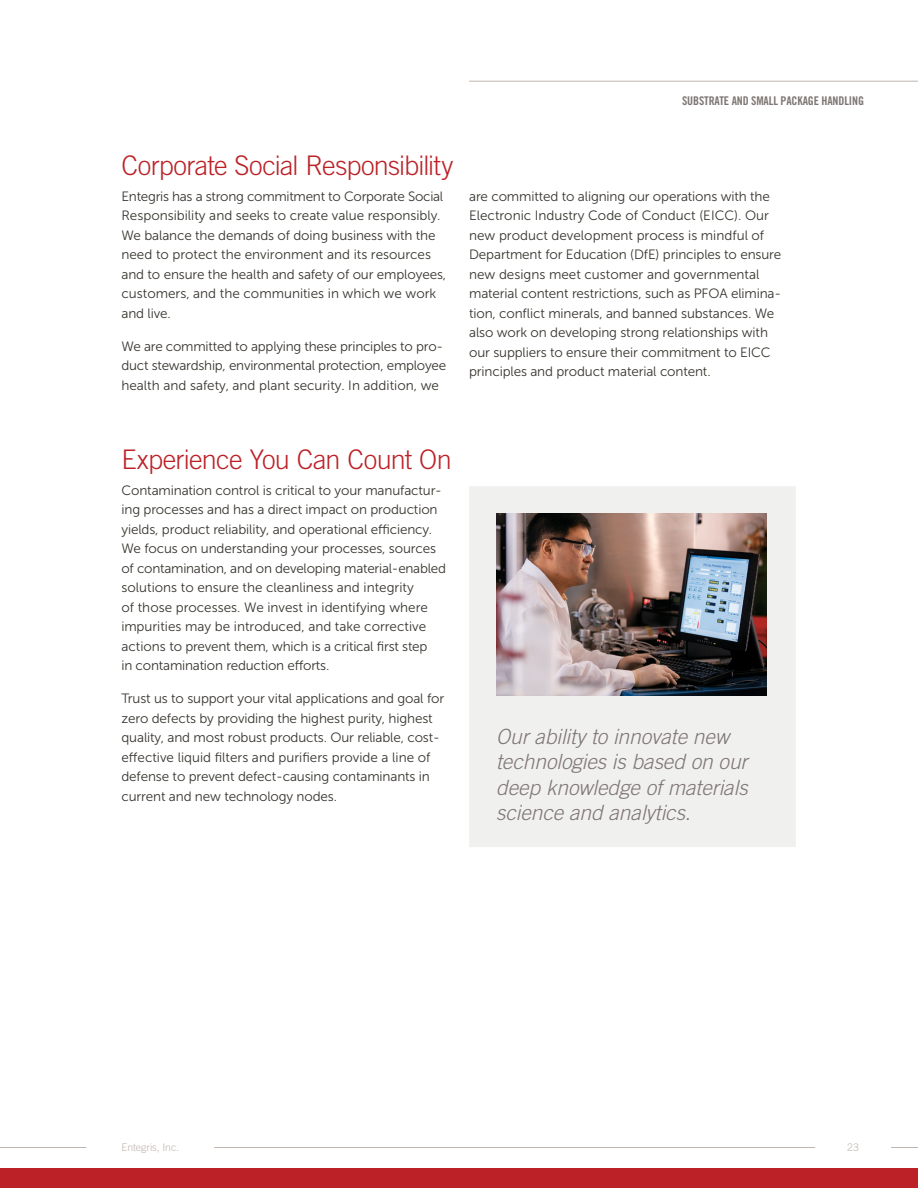
<style>
.page{position:relative;width:918px;height:1188px;background:#fff}
.page>*{position:absolute;margin:0;border:0;box-sizing:border-box;transform-origin:0 0}
.t1{font:300 27px "Trade Gothic LT Std";letter-spacing:-.025em;color:#bb2127}
.t2{font:italic 300 21px/25.5px "Trade Gothic LT Std";letter-spacing:-.005em;color:#7e7672}
.t3{font:13.5px/19.5px "Museo Sans 300";letter-spacing:-.01em;color:#38352f}
.t4{font:12px "Trade Gothic LT Std Bd Cn 20";letter-spacing:-.01em;color:#7e7672}
.t5{font:300 10.5px "Trade Gothic LT Std";color:#c0b5ae}
</style>
<div class="page">
<hr style="left:469px;top:81px;width:449px;height:1px;background:#c0b5ae">
<svg style="left:891px;top:1147px;width:27px;height:1px"></svg>
<hr style="left:0;top:1147px;width:815px;height:1px;background:#c0b5ae">
<svg style="left:86px;top:1147px;width:128px;height:1px"></svg>
<div style="left:0;top:1168px;width:918px;height:20px;background:#bb2127"></div>
<div style="left:469px;top:486px;width:327px;height:361px;background:#f0f0ee"></div>
<img style="left:496px;top:513px;width:270px;height:182px">
<p class="t4" style="left:682px;top:93px;width:183px">SUBSTRATE AND SMALL PACKAGE HANDLING</p>
<h1 class="t1" style="left:122px;top:149px;width:333px">Corporate Social Responsibility</h1>
<p class="t3" style="left:122px;top:187px;width:326px">Entegris has a strong commitment to Corporate Social Responsibility and seeks to create value responsibly.<br>We balance the demands of doing business with the need to protect the environment and its resources and to ensure the health and safety of our employees, customers, and the communities in which we work and live.</p>
<p class="t3" style="left:122px;top:337px;width:326px">We are committed to applying these principles to pro&shy;duct stewardship, environmental protection, employee health and safety, and plant security. In addition, we</p>
<p class="t3" style="left:469px;top:187px;width:314px">are committed to aligning our operations with the Electronic Industry Code of Conduct (EICC). Our new product development process is mindful of Department for Education (DfE) principles to ensure new designs meet customer and governmental material content restrictions, such as PFOA elimina&shy;tion, conflict minerals, and banned substances. We also work on developing strong relationships with our suppliers to ensure their commitment to EICC principles and product material content.</p>
<h1 class="t1" style="left:122px;top:443px;width:332px">Experience You Can Count On</h1>
<p class="t3" style="left:122px;top:481px;width:326px">Contamination control is critical to your manufactur&shy;ing processes and has a direct impact on production yields, product reliability, and operational efficiency.<br>We focus on understanding your processes, sources of contamination, and on developing material-enabled solutions to ensure the cleanliness and integrity<br>of those processes. We invest in identifying where impurities may be introduced, and take corrective actions to prevent them, which is a critical first step<br>in contamination reduction efforts.</p>
<p class="t3" style="left:122px;top:689px;width:324px">Trust us to support your vital applications and goal for zero defects by providing the highest purity, highest quality, and most robust products. Our reliable, cost&shy;effective liquid filters and purifiers provide a line of defense to prevent defect-causing contaminants in current and new technology nodes.</p>
<h2 class="t2" style="left:496px;top:724px;width:253px">Our ability to innovate new technologies is based on our deep knowledge of materials science and analytics.</h2>
<p class="t5" style="left:122px;top:1141px;width:59px">Entegris, Inc.</p>
<p class="t5" style="left:847px;top:1141px;width:13px">23</p>
</div>
